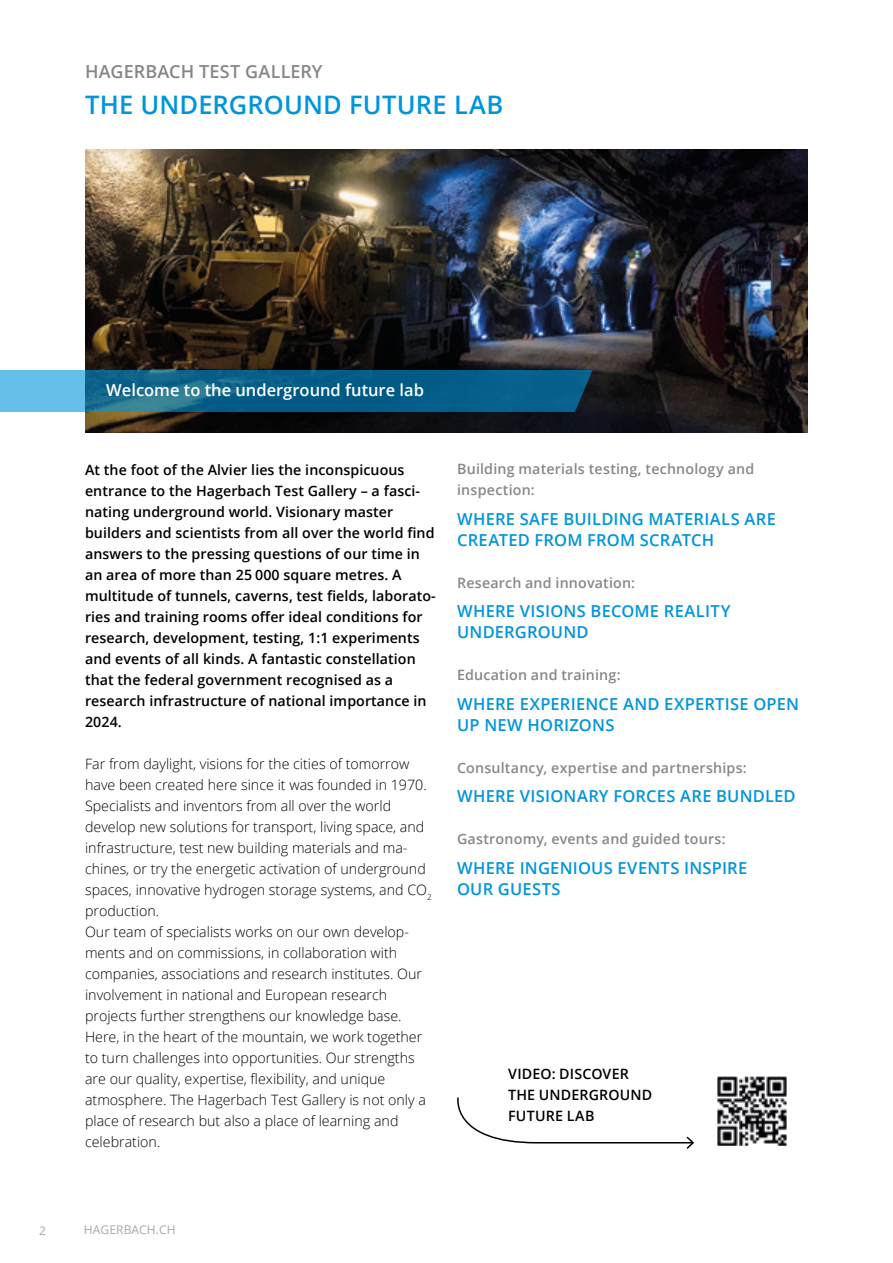
<style>
.page{position:relative;width:893px;height:1263px;background:#fff}
.page>*{position:absolute;margin:0;border:0;box-sizing:border-box;transform-origin:0 0}
.t1{font:600 25.5px "Open Sans";letter-spacing:.005em;color:#0095db}
.t2{font:600 18px "Open Sans";letter-spacing:.005em;color:#878787}
.t3{font:600 16.5px/21px "Open Sans";letter-spacing:.01em;color:#0095db}
.t4{font:600 16.5px "Open Sans";color:#fff}
.t5{font:300 14.25px/21px "Open Sans";color:#000}
.t6{font:600 14.25px/21px "Open Sans";letter-spacing:.005em;color:#000}
.t7{font:600 14.25px/21px "Open Sans";letter-spacing:.015em;color:#878787}
.t8{font:12px "Open Sans";letter-spacing:.005em;color:#a8a8a7}
</style>
<div class="page">
<img style="left:85px;top:149px;width:723px;height:284px">
<svg style="left:0;top:370px;width:593px;height:42px;background:#176d95"></svg>
<img style="left:717px;top:1076px;width:70px;height:70px">
<svg style="left:457px;top:1097px;width:237px;height:52px"></svg>
<p class="t2" style="left:85px;top:59px;width:239px">HAGERBACH TEST GALLERY</p>
<h1 class="t1" style="left:85px;top:87px;width:420px">THE UNDERGROUND FUTURE LAB</h1>
<p class="t4" style="left:106px;top:379px;width:319px">Welcome to the underground future lab</p>
<p class="t6" style="left:85px;top:459px;width:352px">At the foot of the Alvier lies the inconspicuous entrance to the Hagerbach Test Gallery – a fasci&shy;nating underground world. Visionary master builders and scientists from all over the world find answers to the pressing questions of our time in an area of more than 25 000 square metres. A multitude of tunnels, caverns, test fields, laborato&shy;ries and training rooms offer ideal conditions for research, development, testing, 1:1 experiments and events of all kinds. A fantastic constellation that the federal government recognised as a research infrastructure of national importance in 2024.</p>
<p class="t5" style="left:85px;top:753px;width:348px">Far from daylight, visions for the cities of tomorrow have been created here since it was founded in 1970.<br>Specialists and inventors from all over the world develop new solutions for transport, living space, and infrastructure, test new building materials and ma&shy;chines, or try the energetic activation of underground spaces, innovative hydrogen storage systems, and CO<sub>2 </sub>production.<br>Our team of specialists works on our own develop&shy;ments and on commissions, in collaboration with companies, associations and research institutes. Our involvement in national and European research projects further strengthens our knowledge base.<br>Here, in the heart of the mountain, we work together to turn challenges into opportunities. Our strengths are our quality, expertise, flexibility, and unique atmosphere. The Hagerbach Test Gallery is not only a place of research but also a place of learning and celebration.</p>
<p class="t7" style="left:457px;top:458px;width:299px">Building materials testing, technology and inspection:</p>
<p class="t3" style="left:457px;top:508px;width:320px">WHERE SAFE BUILDING MATERIALS ARE<br>CREATED FROM FROM SCRATCH</p>
<p class="t7" style="left:457px;top:572px;width:179px">Research and innovation:</p>
<p class="t3" style="left:457px;top:601px;width:275px">WHERE VISIONS BECOME REALITY<br>UNDERGROUND</p>
<p class="t7" style="left:457px;top:664px;width:165px">Education and training:</p>
<p class="t3" style="left:457px;top:693px;width:343px">WHERE EXPERIENCE AND EXPERTISE OPEN<br>UP NEW HORIZONS</p>
<p class="t7" style="left:457px;top:757px;width:291px">Consultancy, expertise and partnerships:</p>
<p class="t3" style="left:457px;top:786px;width:340px">WHERE VISIONARY FORCES ARE BUNDLED</p>
<p class="t7" style="left:457px;top:828px;width:270px">Gastronomy, events and guided tours:</p>
<p class="t3" style="left:457px;top:857px;width:292px">WHERE INGENIOUS EVENTS INSPIRE<br>OUR GUESTS</p>
<p class="t6" style="left:508px;top:1063px;width:145px">VIDEO: DISCOVER<br>THE UNDERGROUND<br>FUTURE LAB</p>
<p class="t8" style="left:39px;top:1222px;width:8px">2</p>
<p class="t8" style="left:84px;top:1221px;width:93px">HAGERBACH.CH</p>
</div>
